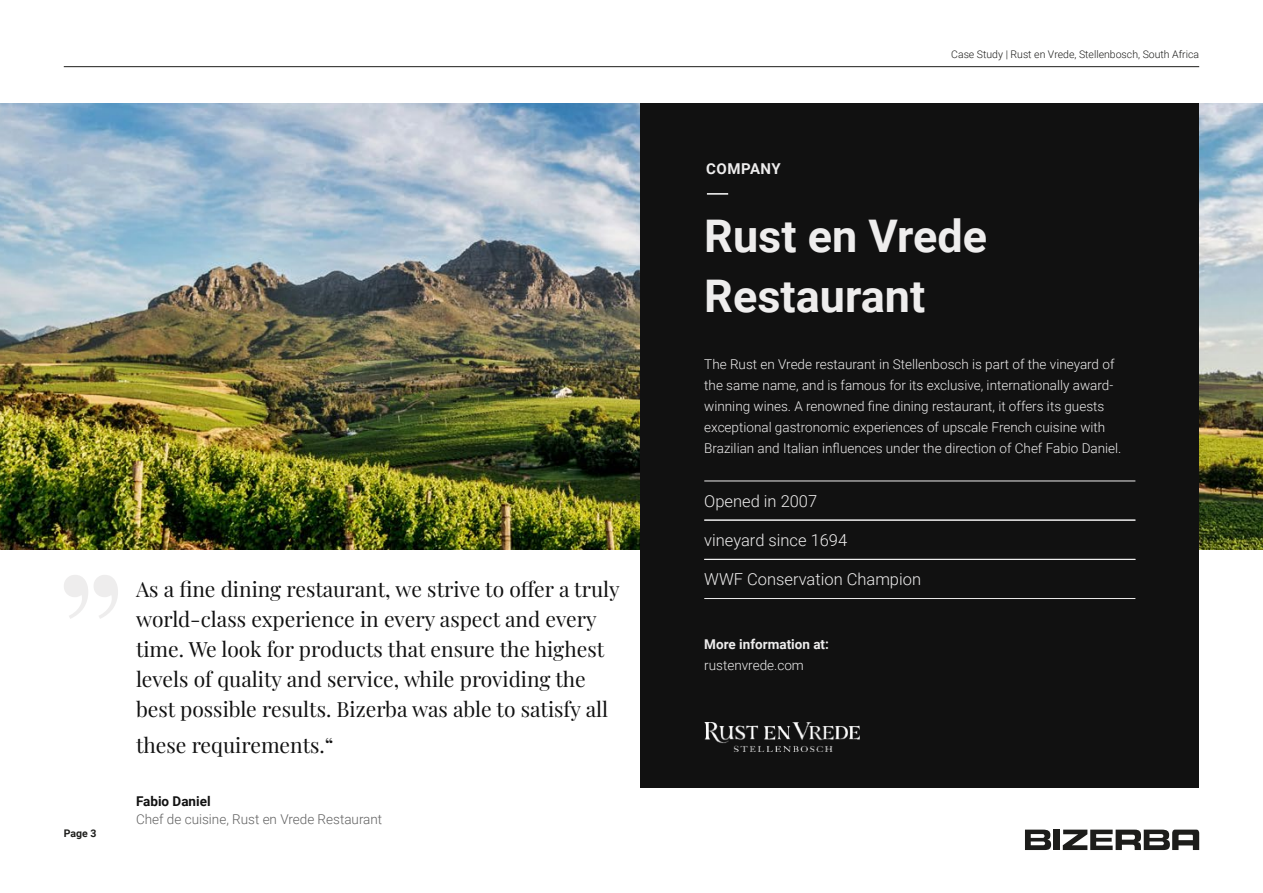
<style>
.page{position:relative;width:1263px;height:893px;background:#fff}
.page>*{position:absolute;margin:0;border:0;box-sizing:border-box;transform-origin:0 0}
.t1{font:700 45px/60px "Roboto";color:#eeeded}
.Kundenzitat{font:21px/30px "Playfair Display";color:#111}
.Kunden_Kennzahlen{font:300 16.5px "Roboto";color:#eeeded}
.Kicker__Kategorie{font:700 15px "Roboto";letter-spacing:.035em;color:#eeeded}
._9_12_Regular{font:300 13.5px/21px "Roboto";color:#eeeded}
._9_12_Regular-2{font:300 13.5px "Roboto";color:#616161}
._9_12_Regular-3{font:700 13.5px "Roboto";color:#eeeded}
._9_12_Regular-4{font:700 13.5px "Roboto";color:#111}
.t2{font:300 10.5px "Roboto";color:#1d1d1b}
.t3{font:700 10.5px "Roboto";color:#1d1d1b}
</style>
<div class="page">
<img style="left:0;top:103px;width:1263px;height:446px">
<div style="left:640px;top:103px;width:559px;height:684px;background:#111"></div>
<hr style="left:704px;top:481px;width:431px;height:1px;background:#eeeded">
<hr style="left:704px;top:520px;width:431px;height:1px;background:#eeeded">
<hr style="left:704px;top:559px;width:431px;height:1px;background:#eeeded">
<hr style="left:704px;top:598px;width:431px;height:1px;background:#eeeded">
<svg style="left:64px;top:575px;width:54px;height:44px"></svg>
<hr style="left:707px;top:193px;width:21px;height:2px;background:#fff">
<img style="left:705px;top:722px;width:154px;height:30px">
<svg style="left:1063px;top:830px;width:136px;height:20px"></svg>
<div style="left:1053px;top:830px;width:7px;height:20px;background:#1d1d1b"></div>
<svg style="left:1025px;top:830px;width:26px;height:20px"></svg>
<hr style="left:64px;top:66px;width:1135px;height:1px;background:#1d1d1b">
<p class="t3" style="left:64px;top:826px;width:34px">Page 3</p>
<p class="Kundenzitat" style="left:136px;top:572px;width:485px">As a fine dining restaurant, we strive to offer a truly world-class experience in every aspect and every time. We look for products that ensure the highest levels of quality and service, while providing the best possible results. Bizerba was able to satisfy all</p>
<p class="Kundenzitat" style="left:136px;top:728px;width:199px">these requirements.“</p>
<p class="_9_12_Regular-4" style="left:136px;top:791px;width:76px">Fabio Daniel</p>
<p class="_9_12_Regular-2" style="left:136px;top:809px;width:248px">Chef de cuisine, Rust en Vrede Restaurant</p>
<p class="Kicker__Kategorie" style="left:706px;top:158px;width:76px">COMPANY</p>
<p class="t2" style="left:951px;top:47px;width:249px">Case Study | Rust en Vrede, Stellenbosch, South Africa</p>
<h1 class="t1" style="left:704px;top:204px;width:284px">Rust en Vrede<br>Restaurant</h1>
<p class="_9_12_Regular" style="left:704px;top:353px;width:419px">The Rust en Vrede restaurant in Stellenbosch is part of the vineyard of the same name, and is famous for its exclusive, internationally award&shy;winning wines. A renowned fine dining restaurant, it offers its guests exceptional gastronomic experiences of upscale French cuisine with Brazilian and Italian influences under the direction of Chef Fabio Daniel.</p>
<p class="Kunden_Kennzahlen" style="left:704px;top:489px;width:114px">Opened in 2007</p>
<p class="Kunden_Kennzahlen" style="left:704px;top:529px;width:144px">vineyard since 1694</p>
<p class="Kunden_Kennzahlen" style="left:704px;top:568px;width:218px">WWF Conservation Champion</p>
<p class="_9_12_Regular-3" style="left:704px;top:634px;width:126px">More information at:</p>
<p class="_9_12_Regular" style="left:704px;top:654px;width:101px">rustenvrede.com</p>
</div>
